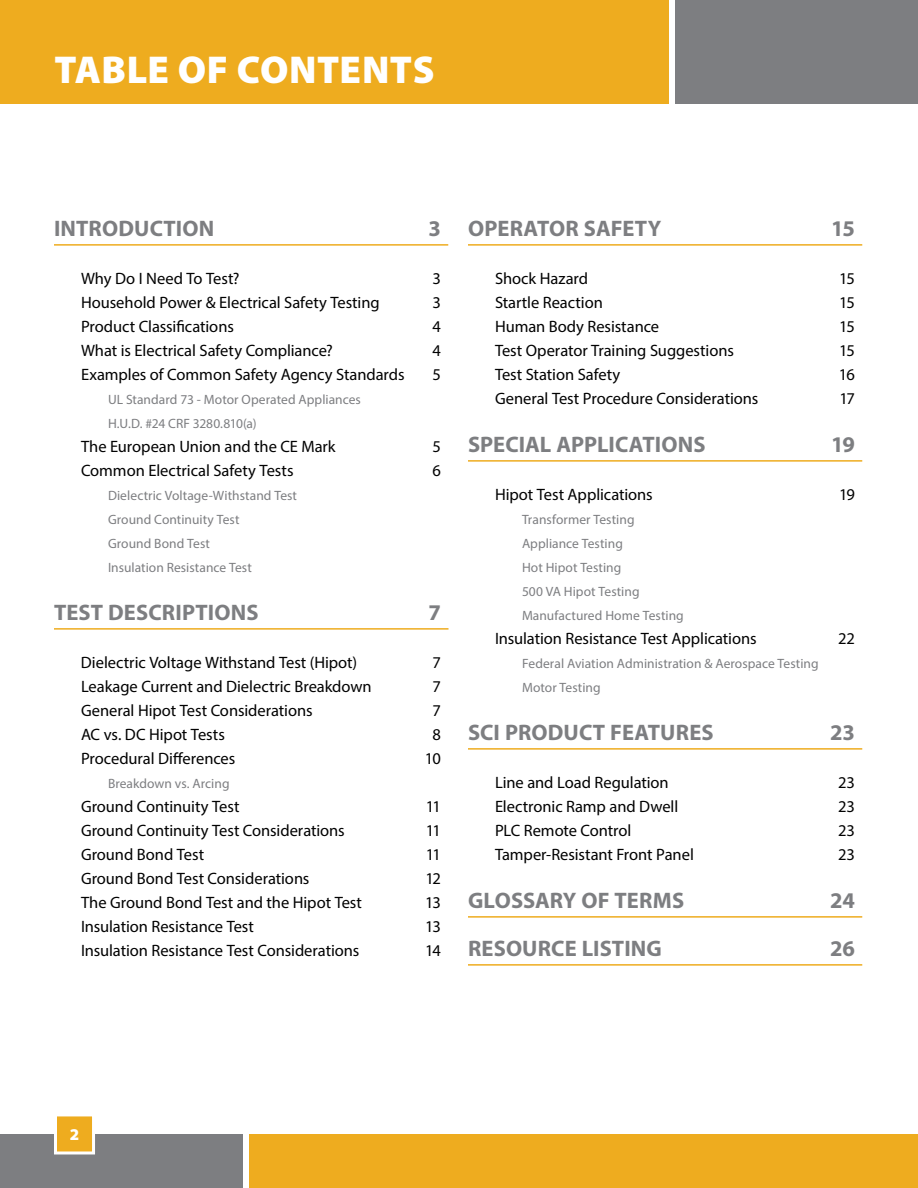
<style>
.page{position:relative;width:918px;height:1188px;background:#fff}
.page>*{position:absolute;margin:0;border:0;box-sizing:border-box;transform-origin:0 0}
.t1{font:900 39px "Myriad Pro";letter-spacing:.01em;color:#fff}
.t2{font:700 22.5px/48px "Myriad Pro";letter-spacing:.005em;color:#7d7e81}
.t3{font:16.5px/24px "Myriad Pro";letter-spacing:-.005em;color:#020202}
.t4{font:900 16.5px "Myriad Pro";color:#fff}
.t5{font:13.5px/24px "Myriad Pro";letter-spacing:.005em;color:#7d7e81}
</style>
<div class="page">
<hr style="left:54px;top:244px;width:394px;height:2px;background:#eeac1f">
<hr style="left:54px;top:628px;width:394px;height:2px;background:#eeac1f">
<div style="left:250px;top:1134px;width:668px;height:54px;background:#eeac1f"></div>
<div style="left:0;top:1134px;width:243px;height:54px;background:#7d7e81"></div>
<div style="left:56px;top:1115px;width:38px;height:38px;background:#eeac1f"></div>
<div style="left:54px;top:1113px;width:41px;height:41px;border:3px solid #fff"></div>
<div style="left:0;top:0;width:668px;height:104px;background:#eeac1f"></div>
<div style="left:675px;top:0;width:243px;height:104px;background:#7d7e81"></div>
<hr style="left:468px;top:244px;width:394px;height:2px;background:#eeac1f">
<hr style="left:468px;top:460px;width:394px;height:2px;background:#eeac1f">
<hr style="left:468px;top:748px;width:394px;height:2px;background:#eeac1f">
<hr style="left:468px;top:916px;width:394px;height:2px;background:#eeac1f">
<hr style="left:468px;top:964px;width:394px;height:2px;background:#eeac1f">
<h1 class="t1" style="left:54px;top:48px;width:382px">TABLE OF CONTENTS</h1>
<h2 class="t2" style="left:54px;top:204px;width:162px">INTRODUCTION</h2>
<p class="t3" style="left:81px;top:266px;width:325px">Why Do I Need To Test?<br>Household Power &amp; Electrical Safety Testing Product Classifications<br>What is Electrical Safety Compliance?<br>Examples of Common Safety Agency Standards</p>
<p class="t5" style="left:108px;top:387px;width:254px">UL Standard 73 - Motor Operated Appliances<br>H.U.D. #24 CRF 3280.810(a)</p>
<p class="t3" style="left:81px;top:434px;width:256px">The European Union and the CE Mark<br>Common Electrical Safety Tests</p>
<p class="t5" style="left:108px;top:483px;width:191px">Dielectric Voltage-Withstand Test<br>Ground Continuity Test<br>Ground Bond Test<br>Insulation Resistance Test</p>
<h2 class="t2" style="left:54px;top:588px;width:206px">TEST DESCRIPTIONS</h2>
<p class="t3" style="left:81px;top:650px;width:292px">Dielectric Voltage Withstand Test (Hipot)<br>Leakage Current and Dielectric Breakdown General Hipot Test Considerations<br>AC vs. DC Hipot Tests<br>Procedural Differences</p>
<p class="t5" style="left:108px;top:771px;width:123px">Breakdown vs. Arcing</p>
<p class="t3" style="left:81px;top:794px;width:283px">Ground Continuity Test<br>Ground Continuity Test Considerations<br>Ground Bond Test<br>Ground Bond Test Considerations<br>The Ground Bond Test and the Hipot Test<br>Insulation Resistance Test<br>Insulation Resistance Test Considerations</p>
<h2 class="t2" style="left:429px;top:204px;width:14px">3</h2>
<p class="t3" style="left:433px;top:266px;width:10px;text-align:justify">3<br>3<br>4<br>4<br>5</p>
<p class="t3" style="left:433px;top:434px;width:10px">5<br>6</p>
<h2 class="t2" style="left:429px;top:588px;width:14px">7</h2>
<p class="t3" style="left:425px;top:650px;width:18px;text-align:center">7<br>7<br>7<br>8<br>10</p>
<p class="t3" style="left:425px;top:794px;width:17px;text-align:justify">11<br>11<br>11<br>12<br>13<br>13<br>14</p>
<h2 class="t2" style="left:468px;top:204px;width:195px">OPERATOR SAFETY</h2>
<p class="t3" style="left:495px;top:266px;width:265px">Shock Hazard<br>Startle Reaction<br>Human Body Resistance<br>Test Operator Training Suggestions<br>Test Station Safety<br>General Test Procedure Considerations</p>
<h2 class="t2" style="left:468px;top:420px;width:239px">SPECIAL APPLICATIONS</h2>
<p class="t3" style="left:495px;top:482px;width:159px">Hipot Test Applications</p>
<p class="t5" style="left:522px;top:507px;width:163px">Transformer Testing<br>Appliance Testing<br>Hot Hipot Testing<br>500 VA Hipot Testing<br>Manufactured Home Testing</p>
<p class="t3" style="left:495px;top:626px;width:263px">Insulation Resistance Test Applications</p>
<p class="t5" style="left:522px;top:651px;width:298px">Federal Aviation Administration &amp; Aerospace Testing<br>Motor Testing</p>
<h2 class="t2" style="left:468px;top:708px;width:247px">SCI PRODUCT FEATURES</h2>
<p class="t3" style="left:495px;top:770px;width:200px">Line and Load Regulation<br>Electronic Ramp and Dwell<br>PLC Remote Control<br>Tamper-Resistant Front Panel</p>
<h2 class="t2" style="left:468px;top:876px;width:218px">GLOSSARY OF TERMS<br>RESOURCE LISTING</h2>
<h2 class="t2" style="left:831px;top:204px;width:25px">15</h2>
<p class="t3" style="left:839px;top:266px;width:18px;text-align:justify">15<br>15<br>15<br>15<br>16<br>17</p>
<h2 class="t2" style="left:831px;top:420px;width:25px">19</h2>
<p class="t3" style="left:839px;top:482px;width:17px">19</p>
<p class="t3" style="left:838px;top:626px;width:18px">22</p>
<h2 class="t2" style="left:830px;top:708px;width:26px">23</h2>
<p class="t3" style="left:838px;top:770px;width:18px;text-align:justify">23<br>23<br>23<br>23</p>
<h2 class="t2" style="left:830px;top:876px;width:26px">24<br>26</h2>
<p class="t4" style="left:70px;top:1125px;width:11px">2</p>
</div>
